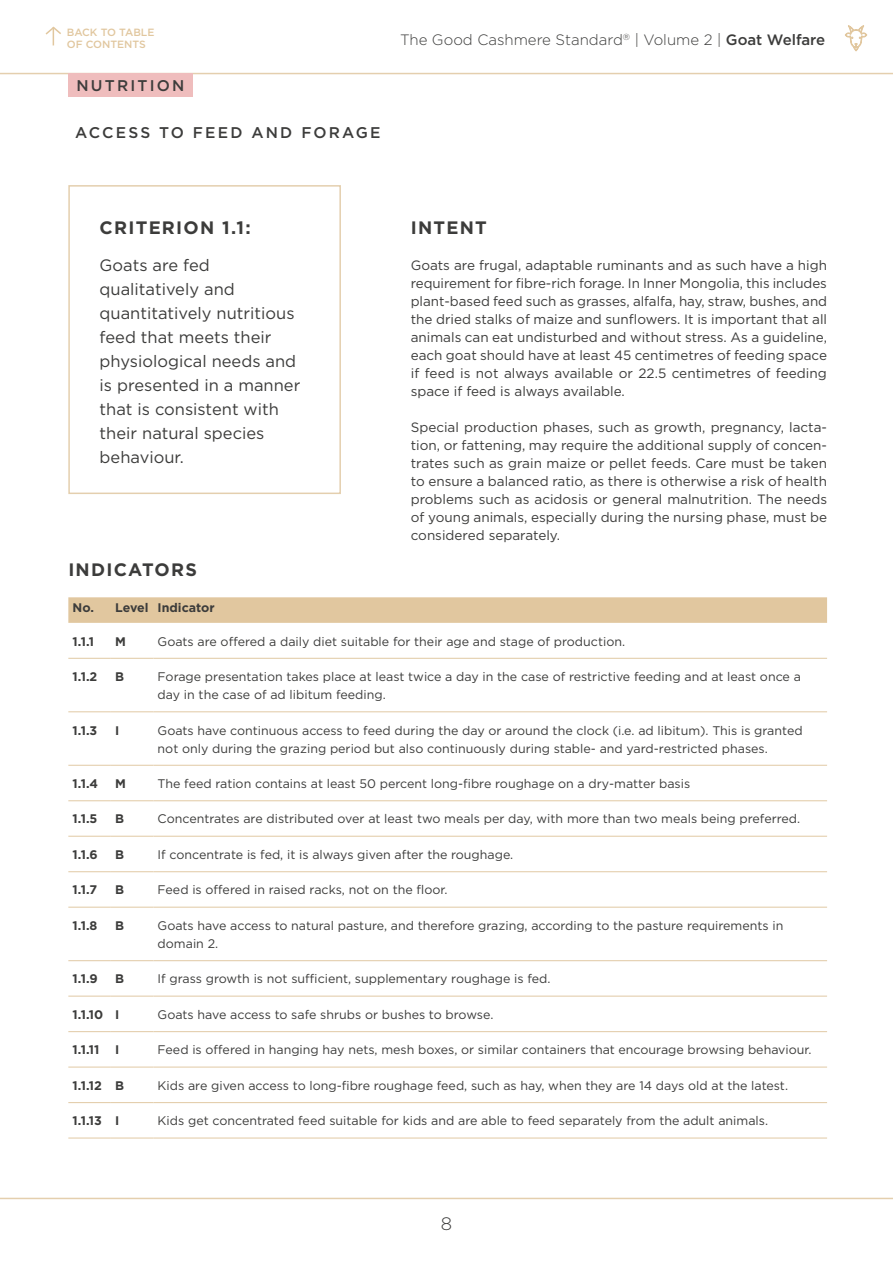
<style>
.page{position:relative;width:893px;height:1263px;background:#fff}
.page>*{position:absolute;margin:0;border:0;box-sizing:border-box;transform-origin:0 0}
.t1{font:700 18px "Gotham";letter-spacing:.07em;color:#3c3c3b}
.t2{font:300 18px "Gotham";color:#3c3c3b}
.t3{font:16.5px/24px "Gotham";color:#3c3c3b}
.t4{font:500 15.45px "Gotham";letter-spacing:.14em;color:#3c3c3b}
.t5{font:300 15px "Gotham";color:#3c3c3b}
.t6{font:13.5px/18px "Gotham";color:#3c3c3b;text-align:justify}
.t7{font:12.45px/18px "Gotham";color:#3c3c3b}
.t8{font:700 12.45px "Gotham";color:#3c3c3b}
.t9{font:500 10.5px/12px "Gotham";color:#e1c79f}
.s1{font-weight:500}
</style>
<div class="page">
<hr style="left:0;top:73px;width:893px;height:1px;background:#e4cfae">
<svg style="left:845px;top:25px;width:22px;height:27px"></svg>
<hr style="left:0;top:1198px;width:893px;height:1px;background:#e4cfae">
<svg style="left:45px;top:26px;width:16px;height:19px"></svg>
<div style="left:68px;top:185px;width:273px;height:309px;border:2px solid #e4cfae"></div>
<svg style="left:68px;top:597px;width:759px;height:26px;background:#e1c8a0"></svg>
<hr style="left:68px;top:658px;width:43px;height:1px;background:#e4cfae">
<hr style="left:111px;top:658px;width:42px;height:1px;background:#e4cfae">
<hr style="left:153px;top:658px;width:674px;height:1px;background:#e4cfae">
<hr style="left:68px;top:711px;width:43px;height:1px;background:#e4cfae">
<hr style="left:111px;top:711px;width:42px;height:1px;background:#e4cfae">
<hr style="left:68px;top:995px;width:43px;height:2px;background:#e4cfae">
<hr style="left:111px;top:995px;width:42px;height:2px;background:#e4cfae">
<hr style="left:153px;top:995px;width:674px;height:2px;background:#e4cfae">
<hr style="left:68px;top:1102px;width:43px;height:1px;background:#e4cfae">
<hr style="left:111px;top:1102px;width:42px;height:1px;background:#e4cfae">
<hr style="left:153px;top:1102px;width:674px;height:1px;background:#e4cfae">
<hr style="left:68px;top:800px;width:43px;height:1px;background:#e4cfae">
<hr style="left:111px;top:800px;width:42px;height:1px;background:#e4cfae">
<hr style="left:153px;top:800px;width:674px;height:1px;background:#e4cfae">
<hr style="left:68px;top:765px;width:43px;height:1px;background:#e4cfae">
<hr style="left:111px;top:765px;width:42px;height:1px;background:#e4cfae">
<hr style="left:68px;top:836px;width:43px;height:1px;background:#e4cfae">
<hr style="left:111px;top:836px;width:42px;height:1px;background:#e4cfae">
<hr style="left:153px;top:836px;width:674px;height:1px;background:#e4cfae">
<hr style="left:153px;top:711px;width:674px;height:1px;background:#e4cfae">
<hr style="left:153px;top:765px;width:674px;height:1px;background:#e4cfae">
<hr style="left:68px;top:871px;width:43px;height:1px;background:#e4cfae">
<hr style="left:111px;top:871px;width:42px;height:1px;background:#e4cfae">
<hr style="left:153px;top:871px;width:674px;height:1px;background:#e4cfae">
<hr style="left:68px;top:907px;width:43px;height:1px;background:#e4cfae">
<hr style="left:111px;top:907px;width:42px;height:1px;background:#e4cfae">
<hr style="left:153px;top:907px;width:674px;height:1px;background:#e4cfae">
<hr style="left:68px;top:960px;width:43px;height:1px;background:#e4cfae">
<hr style="left:111px;top:960px;width:42px;height:1px;background:#e4cfae">
<hr style="left:153px;top:960px;width:674px;height:1px;background:#e4cfae">
<hr style="left:68px;top:1031px;width:43px;height:1px;background:#e4cfae">
<hr style="left:111px;top:1031px;width:42px;height:1px;background:#e4cfae">
<hr style="left:153px;top:1031px;width:674px;height:1px;background:#e4cfae">
<hr style="left:68px;top:1066px;width:43px;height:2px;background:#e4cfae">
<hr style="left:111px;top:1066px;width:42px;height:2px;background:#e4cfae">
<hr style="left:153px;top:1066px;width:674px;height:2px;background:#e4cfae">
<hr style="left:68px;top:1137px;width:43px;height:1px;background:#e4cfae">
<hr style="left:111px;top:1137px;width:42px;height:1px;background:#e4cfae">
<hr style="left:153px;top:1137px;width:674px;height:1px;background:#e4cfae">
<div style="left:68px;top:73px;width:125px;height:24px;background:#efbdbd"></div>
<p class="t9" style="left:67px;top:26px;width:89px">BACK TO TABLE<br>OF CONTENTS</p>
<p class="t5" style="left:400px;top:32px;width:427px">The Good Cashmere Standard<sup>®</sup> | Volume 2 | <span class="s1">Goat Welfare</span></p>
<p class="t4" style="left:77px;top:75px;width:109px">NUTRITION</p>
<p class="t4" style="left:75px;top:122px;width:307px">ACCESS TO FEED AND FORAGE</p>
<h1 class="t1" style="left:100px;top:216px;width:153px">CRITERION 1.1:</h1>
<h2 class="t3" style="left:100px;top:253px;width:202px">Goats are fed qualitatively and quantitatively nutritious feed that meets their physiological needs and is presented in a manner that is consistent with their natural species behaviour.</h2>
<h1 class="t1" style="left:411px;top:216px;width:78px">INTENT</h1>
<p class="t6" style="left:411px;top:256px;width:418px">Goats are frugal, adaptable ruminants and as such have a high requirement for fibre-rich forage. In Inner Mongolia, this includes plant-based feed such as grasses, alfalfa, hay, straw, bushes, and the dried stalks of maize and sunflowers. It is important that all animals can eat undisturbed and without stress. As a guideline, each goat should have at least 45 centimetres of feeding space if feed is not always available or 22.5 centimetres of feeding space if feed is always available.</p>
<p class="t6" style="left:411px;top:418px;width:418px">Special production phases, such as growth, pregnancy, lacta&shy;tion, or fattening, may require the additional supply of concen&shy;trates such as grain maize or pellet feeds. Care must be taken to ensure a balanced ratio, as there is otherwise a risk of health problems such as acidosis or general malnutrition. The needs of young animals, especially during the nursing phase, must be considered separately.</p>
<h1 class="t1" style="left:68px;top:558px;width:130px">INDICATORS</h1>
<p class="t8" style="left:73px;top:599px;width:144px">No. Level Indicator</p>
<p class="t8" style="left:73px;top:633px;width:23px">1.1.1</p>
<p class="t8" style="left:115px;top:633px;width:12px">M</p>
<p class="t7" style="left:158px;top:632px;width:469px">Goats are offered a daily diet suitable for their age and stage of production.</p>
<p class="t8" style="left:73px;top:668px;width:26px">1.1.2</p>
<p class="t8" style="left:115px;top:668px;width:10px">B</p>
<p class="t7" style="left:158px;top:667px;width:645px">Forage presentation takes place at least twice a day in the case of restrictive feeding and at least once a day in the case of ad libitum feeding.</p>
<p class="t8" style="left:73px;top:722px;width:26px">1.1.3</p>
<p class="t8" style="left:115px;top:722px;width:6px">I</p>
<p class="t7" style="left:158px;top:721px;width:646px">Goats have continuous access to feed during the day or around the clock (i.e. ad libitum). This is granted not only during the grazing period but also continuously during stable- and yard-restricted phases.</p>
<p class="t8" style="left:73px;top:775px;width:27px">1.1.4</p>
<p class="t8" style="left:115px;top:775px;width:12px">M</p>
<p class="t7" style="left:158px;top:774px;width:534px">The feed ration contains at least 50 percent long-fibre roughage on a dry-matter basis</p>
<p class="t8" style="left:73px;top:811px;width:26px">1.1.5</p>
<p class="t8" style="left:115px;top:811px;width:10px">B</p>
<p class="t7" style="left:158px;top:810px;width:644px">Concentrates are distributed over at least two meals per day, with more than two meals being preferred.</p>
<p class="t8" style="left:73px;top:846px;width:27px">1.1.6</p>
<p class="t8" style="left:115px;top:846px;width:10px">B</p>
<p class="t7" style="left:158px;top:845px;width:357px">If concentrate is fed, it is always given after the roughage.</p>
<p class="t8" style="left:73px;top:882px;width:26px">1.1.7</p>
<p class="t8" style="left:115px;top:882px;width:10px">B</p>
<p class="t7" style="left:158px;top:881px;width:291px">Feed is offered in raised racks, not on the floor.</p>
<p class="t8" style="left:73px;top:917px;width:26px">1.1.8</p>
<p class="t8" style="left:115px;top:917px;width:10px">B</p>
<p class="t7" style="left:158px;top:916px;width:627px">Goats have access to natural pasture, and therefore grazing, according to the pasture requirements in domain 2.</p>
<p class="t8" style="left:73px;top:971px;width:27px">1.1.9</p>
<p class="t8" style="left:115px;top:971px;width:10px">B</p>
<p class="t7" style="left:158px;top:970px;width:394px">If grass growth is not sufficient, supplementary roughage is fed.</p>
<p class="t8" style="left:73px;top:1006px;width:48px">1.1.10 I</p>
<p class="t7" style="left:158px;top:1005px;width:337px">Goats have access to safe shrubs or bushes to browse.</p>
<p class="t8" style="left:73px;top:1042px;width:28px">1.1.11</p>
<p class="t8" style="left:115px;top:1042px;width:6px">I</p>
<p class="t7" style="left:158px;top:1041px;width:655px">Feed is offered in hanging hay nets, mesh boxes, or similar containers that encourage browsing behaviour.</p>
<p class="t8" style="left:73px;top:1077px;width:53px">1.1.12 B</p>
<p class="t7" style="left:158px;top:1076px;width:632px">Kids are given access to long-fibre roughage feed, such as hay, when they are 14 days old at the latest.</p>
<p class="t8" style="left:73px;top:1112px;width:48px">1.1.13 I</p>
<p class="t7" style="left:158px;top:1111px;width:612px">Kids get concentrated feed suitable for kids and are able to feed separately from the adult animals.</p>
<h1 class="t2" style="left:441px;top:1214px;width:13px">8</h1>
</div>
